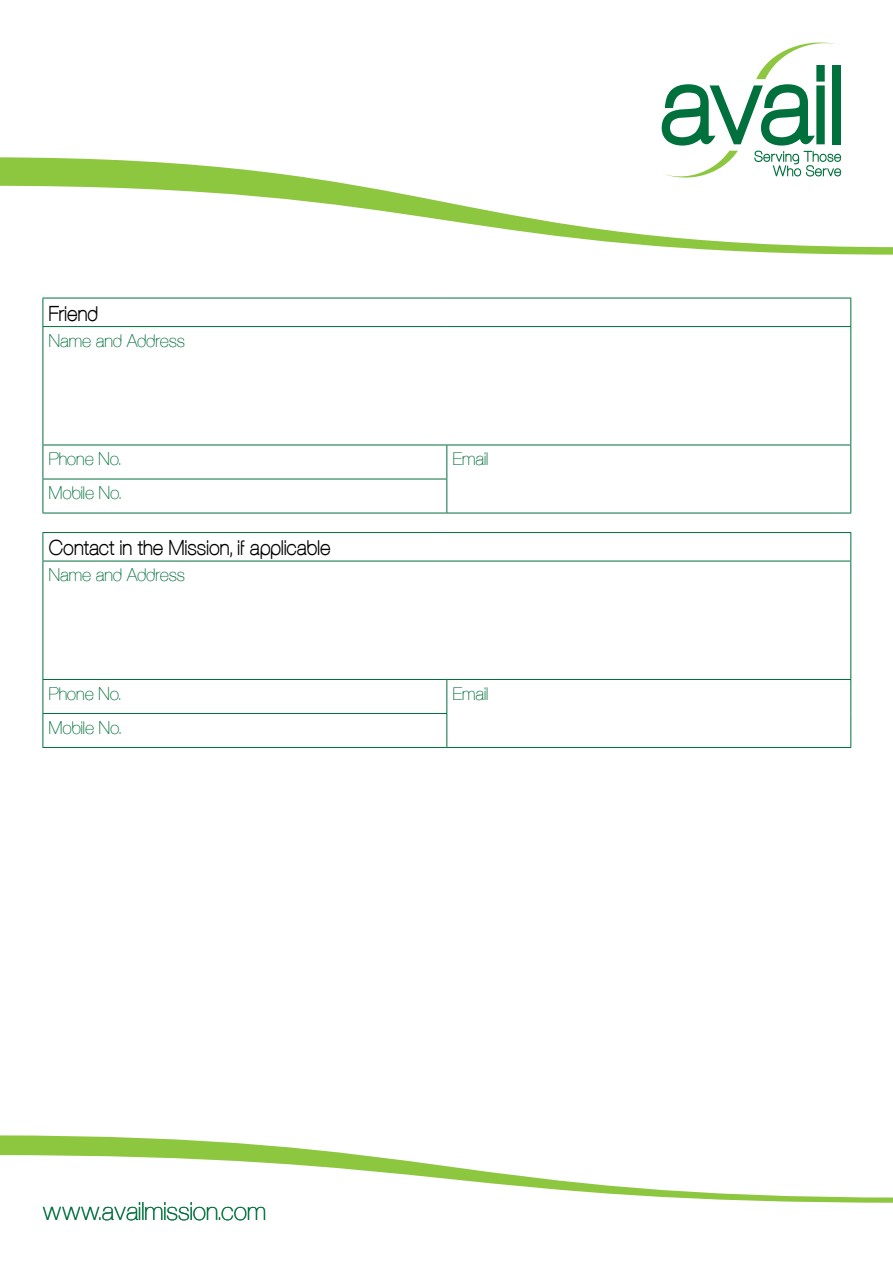
<style>
.page{position:relative;width:893px;height:1263px;background:#fff}
.page>*{position:absolute;margin:0;border:0;box-sizing:border-box;transform-origin:0 0}
.t1{font:25.5px "Aovel Sans";color:#00703c}
.t2{font:700 21px "Aovel Sans";color:#000}
.t3{font:18px "Aovel Sans";color:#00703c}
</style>
<div class="page">
<svg style="left:661px;top:42px;width:180px;height:115px"></svg>
<svg style="left:0;top:1135px;width:893px;height:68px"></svg>
<svg style="left:0;top:157px;width:893px;height:98px"></svg>
<hr style="left:43px;top:298px;width:404px;height:1px;background:#00703c">
<svg style="left:43px;top:298px;width:1px;height:28px"></svg>
<hr style="left:447px;top:298px;width:404px;height:1px;background:#00703c">
<svg style="left:850px;top:298px;width:1px;height:28px"></svg>
<hr style="left:43px;top:326px;width:404px;height:1px;background:#00703c">
<hr style="left:43px;top:327px;width:1px;height:118px;background:#00703c">
<hr style="left:447px;top:326px;width:404px;height:1px;background:#00703c">
<hr style="left:850px;top:327px;width:1px;height:118px;background:#00703c">
<hr style="left:43px;top:445px;width:404px;height:1px;background:#00703c">
<hr style="left:43px;top:445px;width:1px;height:34px;background:#00703c">
<hr style="left:447px;top:445px;width:404px;height:1px;background:#00703c">
<hr style="left:446px;top:445px;width:1px;height:34px;background:#00703c">
<hr style="left:850px;top:445px;width:1px;height:34px;background:#00703c">
<hr style="left:43px;top:479px;width:404px;height:1px;background:#00703c">
<hr style="left:43px;top:479px;width:1px;height:34px;background:#00703c">
<hr style="left:446px;top:479px;width:1px;height:34px;background:#00703c">
<hr style="left:850px;top:479px;width:1px;height:34px;background:#00703c">
<hr style="left:43px;top:513px;width:404px;height:1px;background:#00703c">
<hr style="left:447px;top:513px;width:404px;height:1px;background:#00703c">
<hr style="left:43px;top:532px;width:404px;height:1px;background:#00703c">
<svg style="left:43px;top:533px;width:1px;height:28px"></svg>
<hr style="left:447px;top:532px;width:404px;height:1px;background:#00703c">
<svg style="left:850px;top:533px;width:1px;height:28px"></svg>
<hr style="left:43px;top:561px;width:404px;height:1px;background:#00703c">
<hr style="left:43px;top:561px;width:1px;height:118px;background:#00703c">
<hr style="left:447px;top:561px;width:404px;height:1px;background:#00703c">
<hr style="left:850px;top:561px;width:1px;height:118px;background:#00703c">
<hr style="left:43px;top:679px;width:404px;height:1px;background:#00703c">
<hr style="left:43px;top:680px;width:1px;height:33px;background:#00703c">
<hr style="left:447px;top:679px;width:404px;height:1px;background:#00703c">
<hr style="left:446px;top:680px;width:1px;height:33px;background:#00703c">
<hr style="left:850px;top:680px;width:1px;height:33px;background:#00703c">
<hr style="left:43px;top:713px;width:404px;height:1px;background:#00703c">
<hr style="left:43px;top:714px;width:1px;height:33px;background:#00703c">
<hr style="left:446px;top:714px;width:1px;height:33px;background:#00703c">
<hr style="left:850px;top:713px;width:1px;height:34px;background:#00703c">
<hr style="left:43px;top:747px;width:404px;height:1px;background:#00703c">
<hr style="left:447px;top:747px;width:404px;height:1px;background:#00703c">
<p class="t2" style="left:49px;top:301px;width:51px">Friend</p>
<p class="t3" style="left:49px;top:330px;width:137px">Name and Address</p>
<p class="t3" style="left:49px;top:448px;width:74px">Phone No.</p>
<p class="t3" style="left:453px;top:448px;width:37px">Email</p>
<p class="t3" style="left:49px;top:482px;width:74px">Mobile No.</p>
<p class="t2" style="left:49px;top:536px;width:283px">Contact in the Mission, if applicable</p>
<p class="t3" style="left:49px;top:564px;width:137px">Name and Address</p>
<p class="t3" style="left:49px;top:683px;width:74px">Phone No.</p>
<p class="t3" style="left:453px;top:683px;width:37px">Email</p>
<p class="t3" style="left:49px;top:717px;width:74px">Mobile No.</p>
<h1 class="t1" style="left:43px;top:1197px;width:225px">www.availmission.com</h1>
</div>
